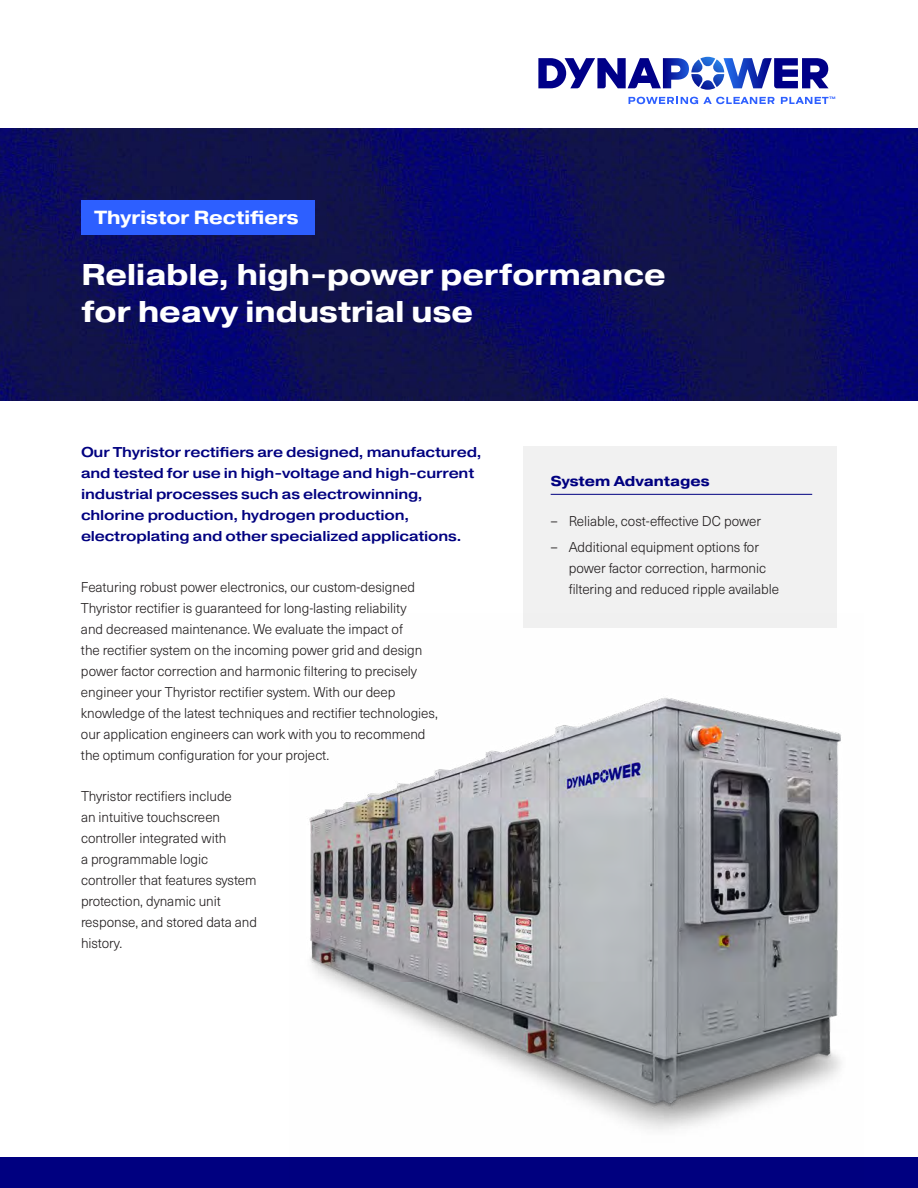
<style>
.page{position:relative;width:918px;height:1188px;background:#fff}
.page>*{position:absolute;margin:0;border:0;box-sizing:border-box;transform-origin:0 0}
.t1{font:700 30px/37.5px "Pragmatica Ext";color:#fff}
.t2{font:700 19.05px "Pragmatica Ext";color:#fff}
.t3{font:500 14.25px/21px "Pragmatica Ext";letter-spacing:-.01em;color:#000080}
.t4{font:700 14.25px "Pragmatica Ext";color:#000080}
.t5{font:300 13.95px/21px "Neue Haas Unica W1 G";letter-spacing:-.005em;color:#221e1f}
.t6{font:700 expanded 3.45px "Swiss 721 BT";color:#2d5fff}
</style>
<div class="page">
<img style="left:0;top:128px;width:918px;height:273px">
<div style="left:0;top:1158px;width:918px;height:30px;background:#000080"></div>
<svg style="left:781px;top:97px;width:48px;height:7px"></svg>
<svg style="left:629px;top:97px;width:146px;height:7px"></svg>
<svg style="left:538px;top:57px;width:291px;height:33px"></svg>
<div style="left:82px;top:200px;width:233px;height:35px;background:#2d5fff"></div>
<div style="left:524px;top:446px;width:313px;height:182px;background:#f1f1f1"></div>
<hr style="left:551px;top:494px;width:261px;height:1px;background:#000080">
<img style="left:289px;top:614px;width:574px;height:544px">
<h2 class="t2" style="left:94px;top:205px;width:206px">Thyristor Rectifiers</h2>
<h1 class="t1" style="left:81px;top:255px;width:586px">Reliable, high-power performance for heavy industrial use</h1>
<p class="t3" style="left:81px;top:442px;width:402px">Our Thyristor rectifiers are designed, manufactured, and tested for use in high-voltage and high-current industrial processes such as electrowinning, chlorine production, hydrogen production, electroplating and other specialized applications.</p>
<p class="t4" style="left:551px;top:472px;width:161px">System Advantages</p>
<p class="t5" style="left:551px;top:510px;width:212px">– Reliable, cost-effective DC power</p>
<p class="t5" style="left:569px;top:536px;width:199px;text-indent:-18px">– Additional equipment options for power factor correction, harmonic</p>
<p class="t5" style="left:81px;top:576px;width:336px">Featuring robust power electronics, our custom-designed</p>
<p class="t5" style="left:569px;top:578px;width:212px">filtering and reduced ripple available</p>
<p class="t5" style="left:81px;top:597px;width:358px">Thyristor rectifier is guaranteed for long-lasting reliability<br>and decreased maintenance. We evaluate the impact of<br>the rectifier system on the incoming power grid and design power factor correction and harmonic filtering to precisely engineer your Thyristor rectifier system. With our deep knowledge of the latest techniques and rectifier technologies, our application engineers can work with you to recommend the optimum configuration for your project.</p>
<p class="t5" style="left:81px;top:785px;width:178px">Thyristor rectifiers include<br>an intuitive touchscreen controller integrated with<br>a programmable logic controller that features system protection, dynamic unit response, and stored data and history.</p>
<p class="t6" style="left:829px;top:96px;width:7px">TM</p>
</div>
